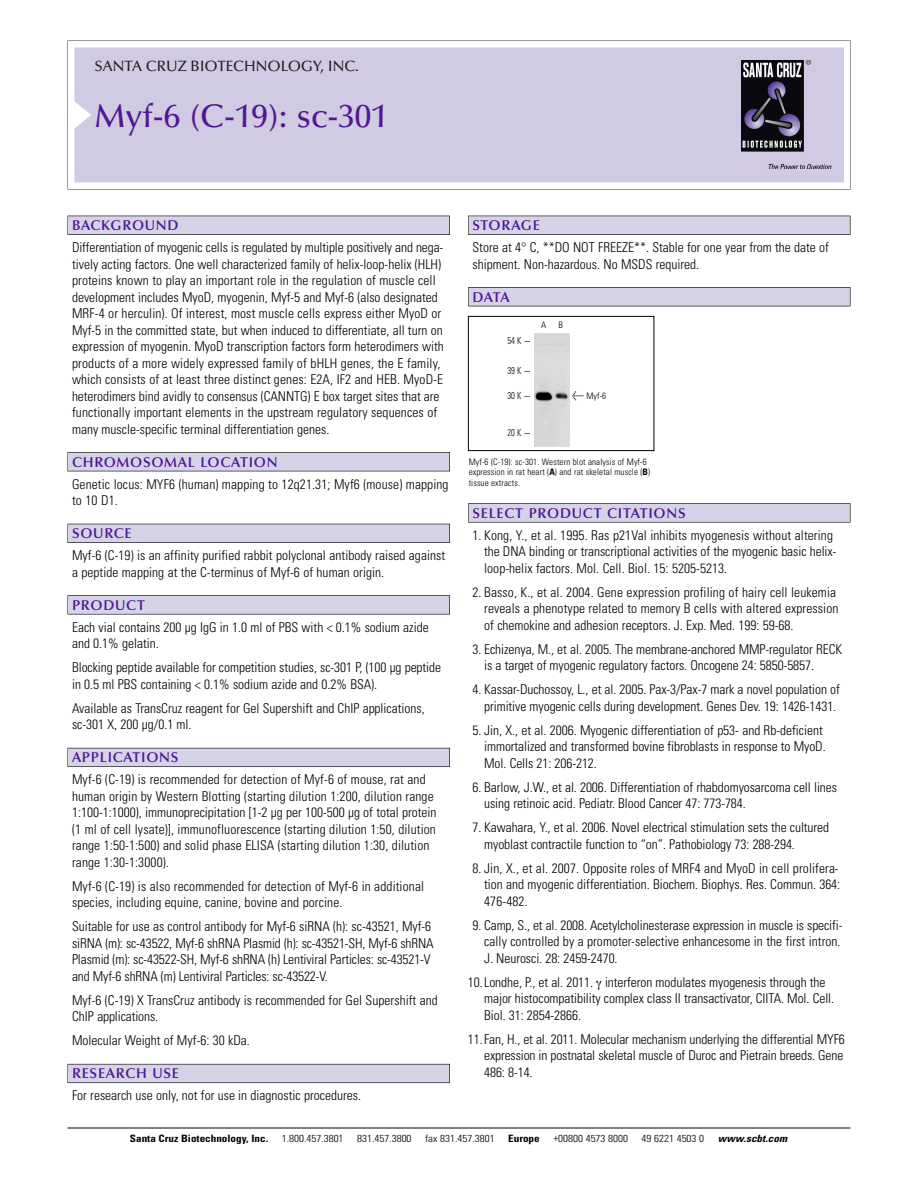
<style>
.page{position:relative;width:918px;height:1188px;background:#fff}
.page>*{position:absolute;margin:0;border:0;box-sizing:border-box;transform-origin:0 0}
.t1{font:500 33px "Optima";color:#511695}
.t2{font:500 15px "Optima";color:#231f20}
.t3{font:600 14.25px "Optima";letter-spacing:.05em;color:#511695}
.t4{font:300 condensed 13.5px/16.5px "Univers";color:#000}
.t5{font:300 condensed 10.2px "Univers";color:#000;scale:1.1 1}
.t6{font:700 condensed 10.2px "Univers";color:#000;scale:1.1 1}
.t7{font:italic 700 condensed 10.2px "Univers";letter-spacing:.005em;color:#000;scale:1.1 1}
.t8{font:300 condensed 9.75px "Univers";letter-spacing:.12em;color:#000;scale:.87 1}
.t9{font:300 condensed 9px/10.5px "Univers";letter-spacing:.015em;color:#000}
.s1{font-family:"Meta Plus";font-weight:400;font-stretch:normal;font-size:10.5px}
.s2{font-weight:700}
</style>
<div class="page">
<svg style="left:68px;top:40px;width:783px;height:149px"></svg>
<div style="left:74px;top:47px;width:770px;height:135px;background:#d1cae3"></div>
<img style="left:741px;top:60px;width:90px;height:108px">
<div style="left:68px;top:216px;width:382px;height:19px;background:#525155"></div>
<div style="left:68px;top:216px;width:381px;height:18px;background:#d7d3e7"></div>
<div style="left:68px;top:452px;width:382px;height:19px;background:#525155"></div>
<div style="left:68px;top:453px;width:381px;height:18px;background:#d7d3e7"></div>
<div style="left:68px;top:524px;width:382px;height:19px;background:#525158"></div>
<div style="left:68px;top:524px;width:381px;height:18px;background:#d7d3e7"></div>
<div style="left:68px;top:595px;width:382px;height:19px;background:#575759"></div>
<div style="left:68px;top:596px;width:381px;height:18px;background:#d7d3e7"></div>
<div style="left:68px;top:748px;width:382px;height:19px;background:#5b5a62"></div>
<div style="left:68px;top:748px;width:381px;height:18px;background:#d7d3e7"></div>
<div style="left:68px;top:1064px;width:382px;height:19px;background:#66646e"></div>
<div style="left:68px;top:1064px;width:381px;height:18px;background:#d7d3e7"></div>
<div style="left:468px;top:216px;width:382px;height:19px;background:#525155"></div>
<div style="left:468px;top:216px;width:382px;height:18px;background:#d7d3e7"></div>
<div style="left:468px;top:287px;width:382px;height:19px;background:#525155"></div>
<div style="left:468px;top:288px;width:382px;height:18px;background:#d7d3e7"></div>
<svg style="left:468px;top:503px;width:382px;height:20px"></svg>
<div style="left:468px;top:504px;width:382px;height:18px;background:#d7d3e7"></div>
<hr style="left:68px;top:1128px;width:782px;height:1px;background:#000">
<div style="left:468px;top:316px;width:186px;height:135px;border:1px solid #000"></div>
<img style="left:534px;top:334px;width:35px;height:112px">
<p class="t2" style="left:94px;top:61px;width:266px">SANTA CRUZ BIOTECHNOLOGY, INC.</p>
<h1 class="t1" style="left:94px;top:103px;width:295px">Myf-6 (C-19): sc-301</h1>
<p class="t3" style="left:72px;top:219px;width:108px">BACKGROUND</p>
<p class="t4" style="left:72px;top:240px;width:373px">Differentiation of myogenic cells is regulated by multiple positively and nega&shy;tively acting factors. One well characterized family of helix-loop-helix (HLH) proteins known to play an important role in the regulation of muscle cell development includes MyoD, myogenin, Myf-5 and Myf-6 (also designated MRF-4 or herculin). Of interest, most muscle cells express either MyoD or Myf-5 in the committed state, but when induced to differentiate, all turn on expression of myogenin. MyoD transcription factors form heterodimers with products of a more widely expressed family of bHLH genes, the E family, which consists of at least three distinct genes: E2A, IF2 and HEB. MyoD-E heterodimers bind avidly to consensus (CANNTG) E box target sites that are functionally important elements in the upstream regulatory sequences of many muscle-specific terminal differentiation genes.</p>
<p class="t3" style="left:72px;top:456px;width:207px">CHROMOSOMAL LOCATION</p>
<p class="t4" style="left:72px;top:477px;width:378px">Genetic locus: MYF6 (human) mapping to 12q21.31; Myf6 (mouse) mapping to 10 D1.</p>
<p class="t3" style="left:72px;top:528px;width:61px">SOURCE</p>
<p class="t4" style="left:72px;top:548px;width:375px">Myf-6 (C-19) is an affinity purified rabbit polyclonal antibody raised against a peptide mapping at the C-terminus of Myf-6 of human origin.</p>
<p class="t3" style="left:72px;top:599px;width:74px">PRODUCT</p>
<p class="t4" style="left:72px;top:620px;width:358px">Each vial contains 200 µg IgG in 1.0 ml of PBS with &lt; 0.1% sodium azide and 0.1% gelatin.</p>
<p class="t4" style="left:72px;top:660px;width:371px">Blocking peptide available for competition studies, sc-301 P, (100 µg peptide in 0.5 ml PBS containing &lt; 0.1% sodium azide and 0.2% BSA).</p>
<p class="t4" style="left:72px;top:701px;width:354px">Available as TransCruz reagent for Gel Supershift and ChIP applications, sc-301 X, 200 µg/0.1 ml.</p>
<p class="t3" style="left:72px;top:752px;width:108px">APPLICATIONS</p>
<p class="t4" style="left:72px;top:772px;width:366px">Myf-6 (C-19) is recommended for detection of Myf-6 of mouse, rat and human origin by Western Blotting (starting dilution 1:200, dilution range 1:100-1:1000), immunoprecipitation [1-2 µg per 100-500 µg of total protein (1 ml of cell lysate)], immunofluorescence (starting dilution 1:50, dilution range 1:50-1:500) and solid phase ELISA (starting dilution 1:30, dilution range 1:30-1:3000).</p>
<p class="t4" style="left:72px;top:879px;width:354px">Myf-6 (C-19) is also recommended for detection of Myf-6 in additional species, including equine, canine, bovine and porcine.</p>
<p class="t4" style="left:72px;top:919px;width:363px">Suitable for use as control antibody for Myf-6 siRNA (h): sc-43521, Myf-6 siRNA (m): sc-43522, Myf-6 shRNA Plasmid (h): sc-43521-SH, Myf-6 shRNA Plasmid (m): sc-43522-SH, Myf-6 shRNA (h) Lentiviral Particles: sc-43521-V and Myf-6 shRNA (m) Lentiviral Particles: sc-43522-V.</p>
<p class="t4" style="left:72px;top:993px;width:367px">Myf-6 (C-19) X TransCruz antibody is recommended for Gel Supershift and<br>ChIP applications.</p>
<p class="t4" style="left:72px;top:1033px;width:179px">Molecular Weight of Myf-6: 30 kDa.</p>
<p class="t3" style="left:72px;top:1068px;width:109px">RESEARCH USE</p>
<p class="t4" style="left:72px;top:1088px;width:290px">For research use only, not for use in diagnostic procedures.</p>
<p class="t3" style="left:473px;top:219px;width:69px">STORAGE</p>
<p class="t4" style="left:473px;top:240px;width:358px">Store at 4° C, **DO NOT FREEZE**. Stable for one year from the date of shipment. Non-hazardous. No MSDS required.</p>
<p class="t3" style="left:473px;top:291px;width:39px">DATA</p>
<p class="t8" style="left:507px;top:337px;width:29px">54K-</p>
<p class="t8" style="left:507px;top:367px;width:29px">39K-</p>
<p class="t8" style="left:507px;top:392px;width:29px">30K-</p>
<p class="t8" style="left:507px;top:429px;width:29px">20K-</p>
<p class="t9" style="left:541px;top:320px;width:7px">A</p>
<p class="t9" style="left:559px;top:320px;width:6px">B</p>
<p class="t9" style="left:572px;top:392px;width:36px"><span class="s1">&lt;</span> Myf-6</p>
<p class="t9" style="left:469px;top:457px;width:183px">Myf-6 (C-19): sc-301. Western blot analysis of Myf-6 expression in rat heart (<span class="s2">A</span>) and rat skeletal muscle (<span class="s2">B</span>) tissue extracts.</p>
<p class="t3" style="left:473px;top:507px;width:215px">SELECT PRODUCT CITATIONS</p>
<p class="t4" style="left:484px;top:528px;width:354px;text-indent:-12px">1. Kong, Y., et al. 1995. Ras p21Val inhibits myogenesis without altering the DNA binding or transcriptional activities of the myogenic basic helix&shy;loop-helix factors. Mol. Cell. Biol. 15: 5205-5213.</p>
<p class="t4" style="left:484px;top:585px;width:356px;text-indent:-12px">2. Basso, K., et al. 2004. Gene expression profiling of hairy cell leukemia reveals a phenotype related to memory B cells with altered expression of chemokine and adhesion receptors. J. Exp. Med. 199: 59-68.</p>
<p class="t4" style="left:484px;top:642px;width:360px;text-indent:-12px">3. Echizenya, M., et al. 2005. The membrane-anchored MMP-regulator RECK is a target of myogenic regulatory factors. Oncogene 24: 5850-5857.</p>
<p class="t4" style="left:473px;top:682px;width:369px;text-align:center">4. Kassar-Duchossoy, L., et al. 2005. Pax-3/Pax-7 mark a novel population of primitive myogenic cells during development. Genes Dev. 19: 1426-1431.</p>
<p class="t4" style="left:484px;top:723px;width:343px;text-indent:-12px">5. Jin, X., et al. 2006. Myogenic differentiation of p53- and Rb-deficient immortalized and transformed bovine fibroblasts in response to MyoD.<br>Mol. Cells 21: 206-212.</p>
<p class="t4" style="left:484px;top:780px;width:354px;text-indent:-12px">6. Barlow, J.W., et al. 2006. Differentiation of rhabdomyosarcoma cell lines using retinoic acid. Pediatr. Blood Cancer 47: 773-784.</p>
<p class="t4" style="left:484px;top:820px;width:347px;text-indent:-12px">7. Kawahara, Y., et al. 2006. Novel electrical stimulation sets the cultured myoblast contractile function to “on”. Pathobiology 73: 288-294.</p>
<p class="t4" style="left:484px;top:861px;width:358px;text-indent:-12px">8. Jin, X., et al. 2007. Opposite roles of MRF4 and MyoD in cell prolifera&shy;tion and myogenic differentiation. Biochem. Biophys. Res. Commun. 364:<br>476-482.</p>
<p class="t4" style="left:484px;top:918px;width:360px;text-indent:-12px">9. Camp, S., et al. 2008. Acetylcholinesterase expression in muscle is specifi&shy;cally controlled by a promoter-selective enhancesome in the first intron.<br>J. Neurosci. 28: 2459-2470.</p>
<p class="t4" style="left:484px;top:975px;width:352px;text-indent:-16px">10.Londhe, P., et al. 2011. interferon modulates myogenesis through the major histocompatibility complex class II transactivator, CIITA. Mol. Cell.<br>Biol. 31: 2854-2866.</p>
<p class="t4" style="left:484px;top:1032px;width:362px;text-align:justify;text-indent:-16px">11.Fan, H., et al. 2011. Molecular mechanism underlying the differential MYF6 expression in postnatal skeletal muscle of Duroc and Pietrain breeds. Gene 486: 8-14.</p>
<p class="t6" style="left:130px;top:1135px;width:127px">Santa Cruz Biotechnology, Inc.</p>
<p class="t5" style="left:282px;top:1135px;width:58px">1.800.457.3801</p>
<p class="t5" style="left:357px;top:1135px;width:51px">831.457.3800</p>
<p class="t5" style="left:425px;top:1135px;width:65px">fax 831.457.3801</p>
<p class="t6" style="left:508px;top:1135px;width:30px">Europe</p>
<p class="t5" style="left:553px;top:1135px;width:69px">+00800 4573 8000</p>
<p class="t5" style="left:642px;top:1135px;width:58px">49 6221 4503 0</p>
<p class="t7" style="left:718px;top:1135px;width:64px">www.scbt.com</p>
</div>
